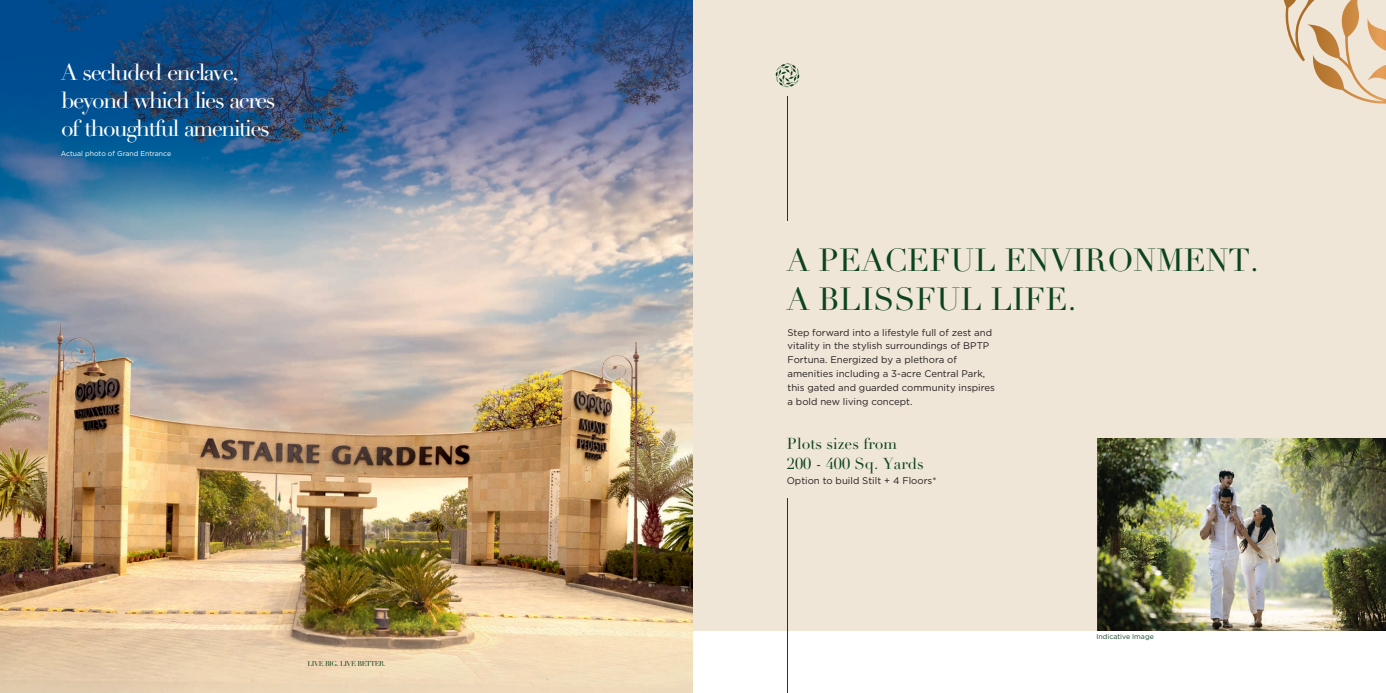
<style>
.page{position:relative;width:1386px;height:693px;background:#fff}
.page>*{position:absolute;margin:0;border:0;box-sizing:border-box;transform-origin:0 0}
.t1{font:31.5px/39px "Didot";color:#0d4420}
.t2{font:22.75px/28.2px "Didot";letter-spacing:-.07em;color:#fff}
.t3{font:15.66px/19.4px "Didot";color:#0d4420}
.t4{font:9.62px/13.8px "Gotham";color:#231f20}
.t5{font:7px "Gotham";color:#fff}
.t6{font:7px "Didot";letter-spacing:-.07em;color:#0d4420}
.t7{font:7px "Gotham";color:#0d4420}
</style>
<div class="page">
<img style="left:0;top:0;width:693px;height:693px">
<div style="left:693px;top:0;width:693px;height:631px;background:#f0e6d7"></div>
<svg style="left:775px;top:63px;width:25px;height:25px"></svg>
<hr style="left:787px;top:96px;width:1px;height:125px;background:#0d4420">
<hr style="left:787px;top:498px;width:1px;height:195px;background:#0d4420">
<img style="left:1097px;top:438px;width:289px;height:193px">
<svg style="left:1284px;top:0;width:102px;height:104px"></svg>
<h2 class="t2" style="left:61px;top:59px;width:216px">A secluded enclave, beyond which lies acres of thoughtful amenities</h2>
<p class="t5" style="left:61px;top:150px;width:112px">Actual photo of Grand Entrance</p>
<p class="t6" style="left:308px;top:659px;width:80px">LIVE BIG. LIVE BETTER.</p>
<h1 class="t1" style="left:787px;top:241px;width:474px">A PEACEFUL ENVIRONMENT.<br>A BLISSFUL LIFE.</h1>
<p class="t4" style="left:788px;top:326px;width:209px">Step forward into a lifestyle full of zest and vitality in the stylish surroundings of BPTP Fortuna. Energized by a plethora of amenities including a 3-acre Central Park, this gated and guarded community inspires a bold new living concept.</p>
<h3 class="t3" style="left:787px;top:435px;width:138px">Plots sizes from<br>200 - 400 Sq. Yards</h3>
<p class="t4" style="left:787px;top:474px;width:151px">Option to build Stilt + 4 Floors*</p>
<p class="t7" style="left:1097px;top:634px;width:59px">Indicative Image</p>
</div>
